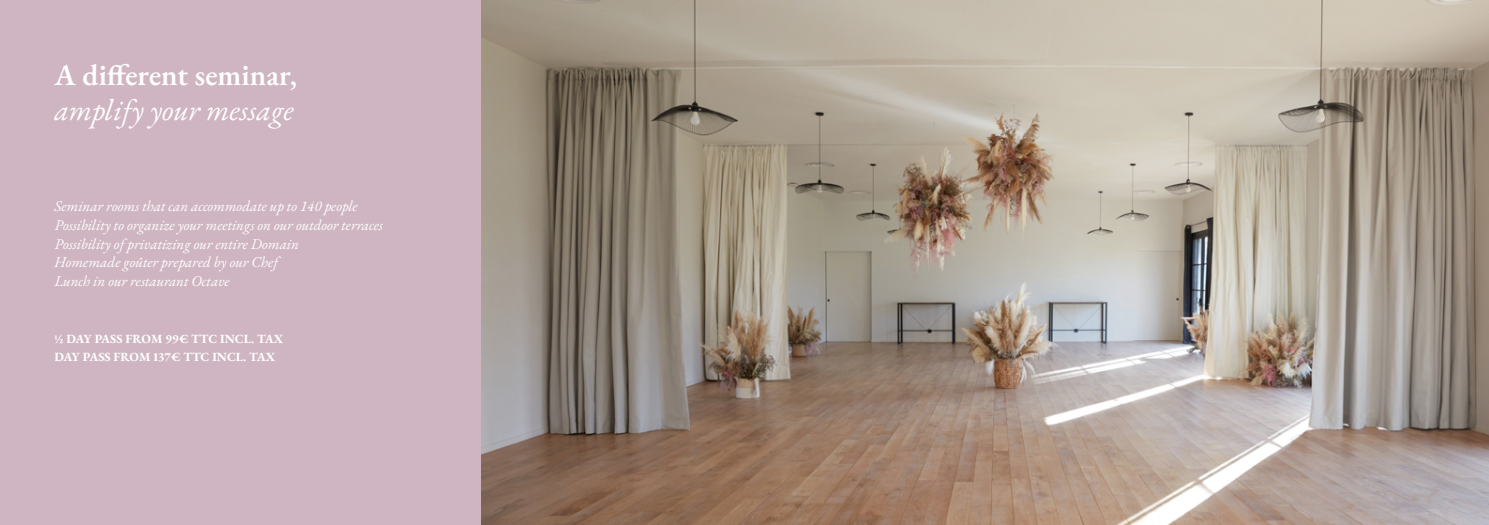
<style>
.page{position:relative;width:1489px;height:525px;background:#fff}
.page>*{position:absolute;margin:0;border:0;box-sizing:border-box;transform-origin:0 0}
.t1{font:600 30px "EB Garamond";color:#fff}
.t2{font:italic 30px "EB Garamond";color:#fff}
.t3{font:italic 15px/18.8px "EB Garamond";color:#fff}
.t4{font:700 12.5px/18.8px "EB Garamond";color:#fff}
</style>
<div class="page">
<img style="left:480px;top:0;width:1008px;height:524px">
<div style="left:0;top:0;width:480px;height:524px;background:#cfb5c1"></div>
<h1 class="t1" style="left:54px;top:56px;width:244px">A different seminar,</h1>
<h1 class="t2" style="left:54px;top:91px;width:241px">amplify your message</h1>
<p class="t3" style="left:54px;top:197px;width:330px">Seminar rooms that can accommodate up to 140 people Possibility to organize your meetings on our outdoor terraces Possibility of privatizing our entire Domain<br>Homemade goûter prepared by our Chef<br>Lunch in our restaurant Octave</p>
<p class="t4" style="left:54px;top:329px;width:230px">½ DAY PASS FROM 99€ TTC INCL. TAX<br>DAY PASS FROM 137€ TTC INCL. TAX</p>
</div>
